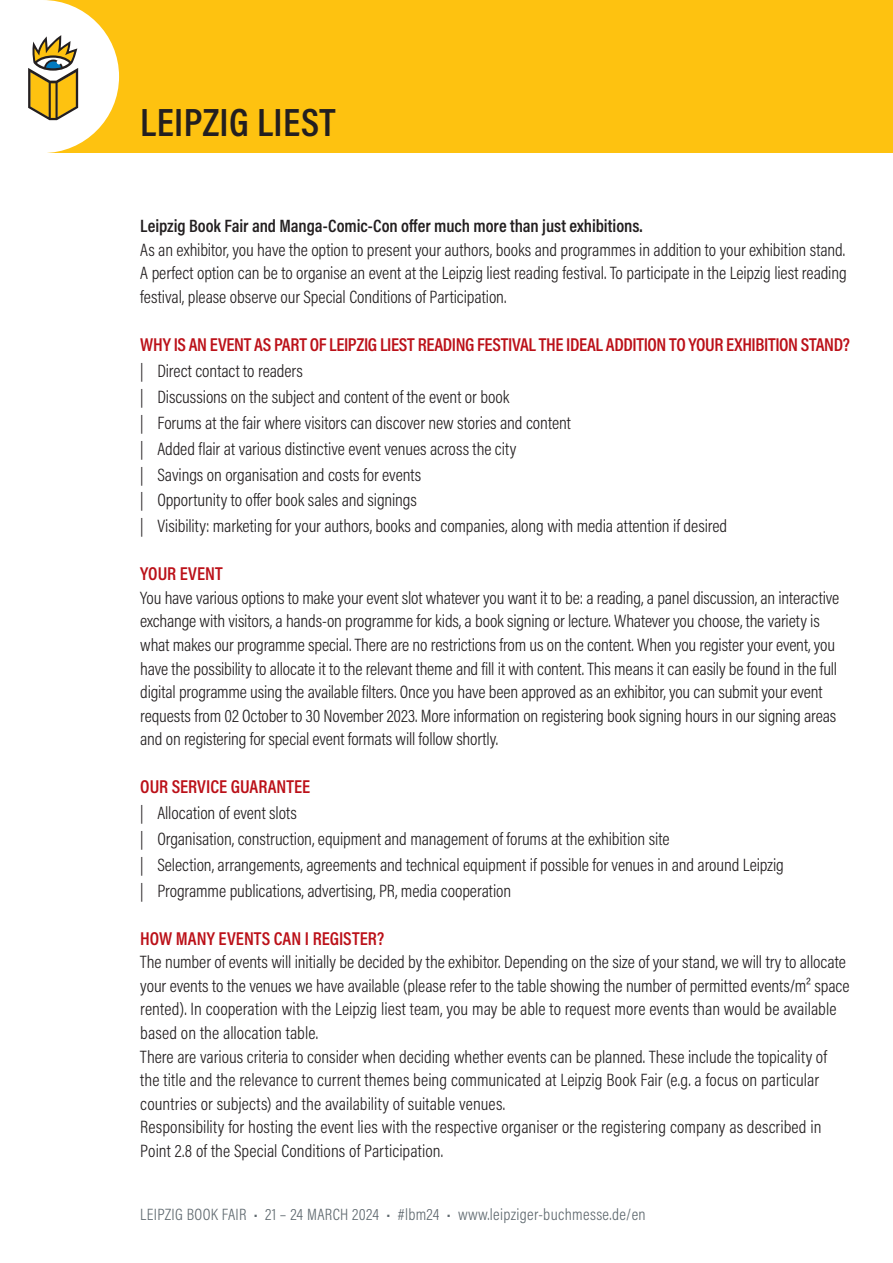
<style>
.page{position:relative;width:893px;height:1263px;background:#fff}
.page>*{position:absolute;margin:0;border:0;box-sizing:border-box;transform-origin:0 0}
.t1{font:600 39.75px "Acumin Pro Cond";letter-spacing:.01em;color:#231f20}
.t2{font:600 18.75px "Acumin Pro Cond";letter-spacing:-.015em;color:#bb1018}
.t3{font:600 18.75px "Acumin Pro Cond";letter-spacing:.005em;color:#bb1018}
.t4{font:300 18px/23.5px "Acumin Pro Cond";letter-spacing:-.005em;color:#231f20}
.t5{font:600 18px "Acumin Pro Cond";letter-spacing:-.005em;color:#231f20}
.t6{font:300 16.5px "Acumin Pro Cond";letter-spacing:.02em;color:#5f696f}
</style>
<div class="page">
<div style="left:43px;top:0;width:850px;height:153px;background:#fec210"></div>
<svg style="left:28px;top:0;width:91px;height:153px"></svg>
<h1 class="t1" style="left:140px;top:96px;width:197px">LEIPZIG LIEST</h1>
<p class="t5" style="left:140px;top:214px;width:504px">Leipzig Book Fair and Manga-Comic-Con offer much more than just exhibitions.</p>
<p class="t4" style="left:140px;top:237px;width:708px;text-align:justify">As an exhibitor, you have the option to present your authors, books and programmes in addition to your exhibition stand.<br>A perfect option can be to organise an event at the Leipzig liest reading festival. To participate in the Leipzig liest reading festival, please observe our Special Conditions of Participation.</p>
<p class="t2" style="left:140px;top:332px;width:711px">WHY IS AN EVENT AS PART OF LEIPZIG LIEST READING FESTIVAL THE IDEAL ADDITION TO YOUR EXHIBITION STAND?</p>
<p class="t4" style="left:140px;top:357px;width:588px;line-height:26px">| Direct contact to readers<br>| Discussions on the subject and content of the event or book<br>| Forums at the fair where visitors can discover new stories and content<br>| Added flair at various distinctive event venues across the city<br>| Savings on organisation and costs for events<br>| Opportunity to offer book sales and signings<br>| Visibility: marketing for your authors, books and companies, along with media attention if desired</p>
<p class="t2" style="left:140px;top:562px;width:84px">YOUR EVENT</p>
<p class="t4" style="left:140px;top:586px;width:700px">You have various options to make your event slot whatever you want it to be: a reading, a panel discussion, an interactive exchange with visitors, a hands-on programme for kids, a book signing or lecture. Whatever you choose, the variety is what makes our programme special. There are no restrictions from us on the content. When you register your event, you have the possibility to allocate it to the relevant theme and fill it with content. This means it can easily be found in the full digital programme using the available filters. Once you have been approved as an exhibitor, you can submit your event requests from 02 October to 30 November 2023. More information on registering book signing hours in our signing areas and on registering for special event formats will follow shortly.</p>
<p class="t2" style="left:140px;top:774px;width:172px">OUR SERVICE GUARANTEE</p>
<p class="t4" style="left:140px;top:799px;width:645px;line-height:26px">| Allocation of event slots<br>| Organisation, construction, equipment and management of forums at the exhibition site<br>| Selection, arrangements, agreements and technical equipment if possible for venues in and around Leipzig | Programme publications, advertising, PR, media cooperation</p>
<p class="t3" style="left:140px;top:926px;width:245px">HOW MANY EVENTS CAN I REGISTER?</p>
<p class="t4" style="left:140px;top:950px;width:711px">The number of events will initially be decided by the exhibitor. Depending on the size of your stand, we will try to allocate your events to the venues we have available (please refer to the table showing the number of permitted events/m² space rented). In cooperation with the Leipzig liest team, you may be able to request more events than would be available based on the allocation table.<br>There are various criteria to consider when deciding whether events can be planned. These include the topicality of the title and the relevance to current themes being communicated at Leipzig Book Fair (e.g. a focus on particular countries or subjects) and the availability of suitable venues.<br>Responsibility for hosting the event lies with the respective organiser or the registering company as described in Point 2.8 of the Special Conditions of Participation.</p>
<p class="t6" style="left:140px;top:1204px;width:507px">LEIPZIG BOOK FAIR • 21 – 24 MARCH 2024 • #lbm24 • www.leipziger-buchmesse.de/en</p>
</div>
